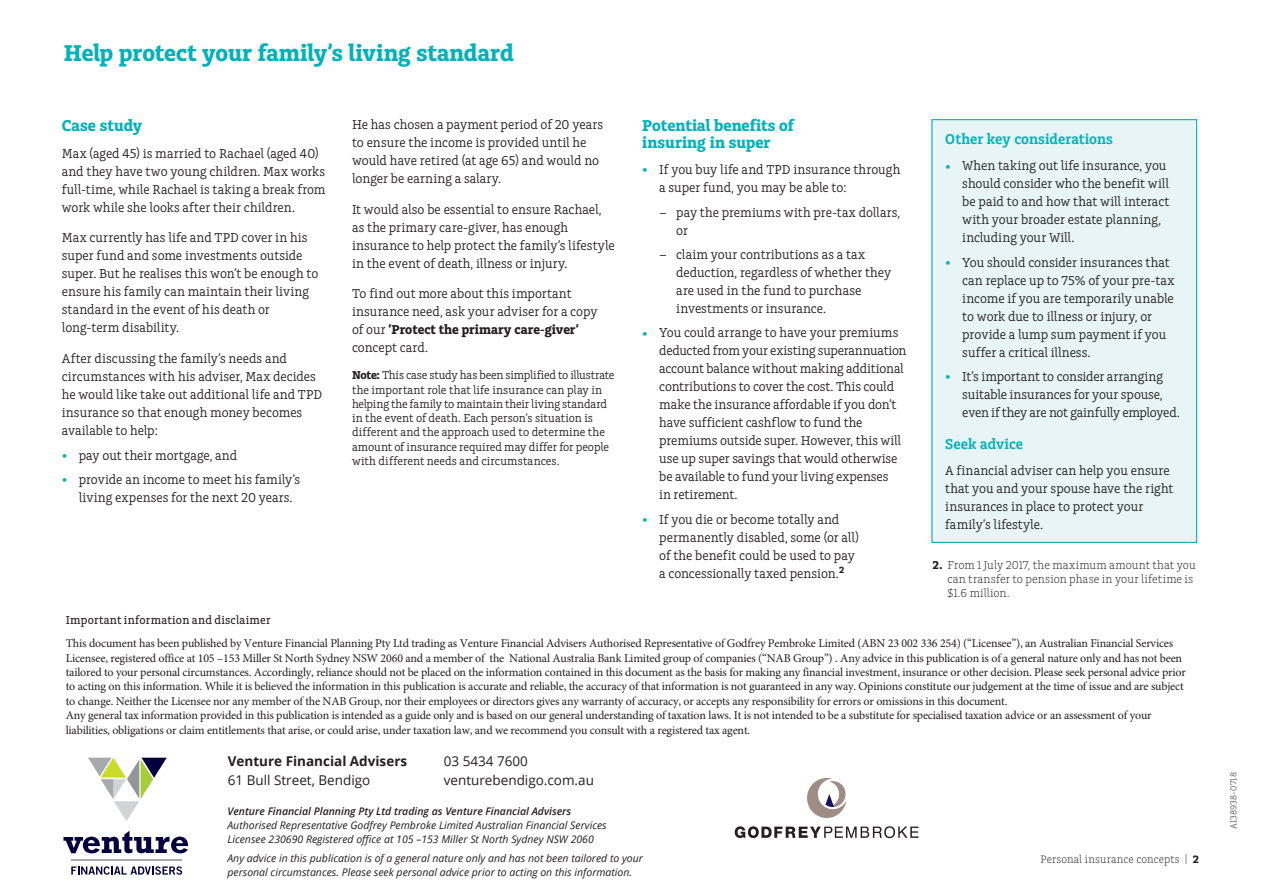
<style>
.page{position:relative;width:1263px;height:893px;background:#fff}
.page>*{position:absolute;margin:0;border:0;box-sizing:border-box;transform-origin:0 0}
.t1{font:700 24px "Charlie Std";letter-spacing:-.005em;color:#00b2b9}
.t2{font:700 16.5px/16.5px "Charlie Std";color:#00b2b9}
.t3{font:600 15px "Charlie Std";color:#00b2b9}
.t4{font:13.5px/18px "Charlie Std";color:#231f20}
.t5{font:13.5px/19.5px "Open Sans";color:#231f20}
.t6{font:700 13.5px "Open Sans";color:#231f20}
.t7{font:12px/14.4px "Minion Pro";letter-spacing:-.015em;color:#231f20}
.t8{font:12px/14.2px "Charlie Std";color:#231f20}
.t9{font:300 12px/14.2px "Charlie Std";letter-spacing:.005em;color:#231f20}
.t10{font:500 12px "Charlie Std";letter-spacing:.02em;color:#231f20}
.t11{font:300 11.25px "Charlie Std";letter-spacing:.005em;color:#231f20}
.t12{font:italic 10.5px/14.2px "Open Sans";color:#231f20}
.t13{font:italic 600 10.5px "Open Sans";color:#231f20}
.t14{font:300 9px "Charlie Std";letter-spacing:.01em;color:#231f20}
.s1{font-size:18px;color:#00b2b9}
.s2{font-weight:700}
</style>
<div class="page">
<div style="left:932px;top:120px;width:265px;height:422px;background:#e7f5f6"></div>
<div style="left:931px;top:119px;width:266px;height:424px;border:1px solid #00b2b9"></div>
<svg style="left:63px;top:831px;width:125px;height:22px"></svg>
<svg style="left:71px;top:866px;width:111px;height:9px"></svg>
<hr style="left:71px;top:859px;width:111px;height:2px;background:#a7a9ac">
<svg style="left:88px;top:758px;width:79px;height:63px"></svg>
<img style="left:734px;top:779px;width:185px;height:60px">
<h1 class="t1" style="left:64px;top:40px;width:452px">Help protect your family’s living standard</h1>
<p class="t2" style="left:62px;top:118px;width:82px">Case study</p>
<p class="t4" style="left:62px;top:144px;width:265px">Max (aged 45) is married to Rachael (aged 40) and they have two young children. Max works full-time, while Rachael is taking a break from work while she looks after their children.</p>
<p class="t4" style="left:62px;top:229px;width:258px">Max currently has life and TPD cover in his super fund and some investments outside super. But he realises this won’t be enough to ensure his family can maintain their living standard in the event of his death or long-term disability.</p>
<p class="t4" style="left:62px;top:350px;width:262px">After discussing the family’s needs and circumstances with his adviser, Max decides he would like take out additional life and TPD insurance so that enough money becomes available to help:</p>
<p class="t4" style="left:62px;top:446px;width:177px"><span class="s1">•</span> pay out their mortgage, and</p>
<p class="t4" style="left:79px;top:471px;width:223px;text-indent:-17px"><span class="s1">•</span> provide an income to meet his family’s living expenses for the next 20 years.</p>
<p class="t4" style="left:352px;top:116px;width:253px">He has chosen a payment period of 20 years to ensure the income is provided until he would have retired (at age 65) and would no longer be earning a salary.</p>
<p class="t4" style="left:352px;top:200px;width:264px">It would also be essential to ensure Rachael, as the primary care-giver, has enough insurance to help protect the family’s lifestyle in the event of death, illness or injury.</p>
<p class="t4" style="left:352px;top:285px;width:247px">To find out more about this important insurance need, ask your adviser for a copy of our <span class="s2">‘Protect the primary care-giver’ </span>concept card.</p>
<p class="t8" style="left:352px;top:368px;width:264px"><span class="s2">Note:</span> This case study has been simplified to illustrate the important role that life insurance can play in helping the family to maintain their living standard in the event of death. Each person’s situation is different and the approach used to determine the amount of insurance required may differ for people with different needs and circumstances.</p>
<p class="t2" style="left:642px;top:118px;width:153px">Potential benefits of insuring in super</p>
<p class="t4" style="left:659px;top:161px;width:243px;text-indent:-17px"><span class="s1">•</span> If you buy life and TPD insurance through a super fund, you may be able to:</p>
<p class="t4" style="left:676px;top:203px;width:225px;text-indent:-17px">– pay the premiums with pre-tax dollars, or</p>
<p class="t4" style="left:676px;top:246px;width:216px;text-indent:-17px">– claim your contributions as a tax deduction, regardless of whether they are used in the fund to purchase investments or insurance.</p>
<p class="t4" style="left:659px;top:324px;width:249px;text-indent:-17px"><span class="s1">•</span> You could arrange to have your premiums deducted from your existing superannuation account balance without making additional contributions to cover the cost. This could make the insurance affordable if you don’t have sufficient cashflow to fund the premiums outside super. However, this will use up super savings that would otherwise be available to fund your living expenses<br>in retirement.</p>
<p class="t4" style="left:659px;top:510px;width:201px;text-indent:-17px"><span class="s1">•</span> If you die or become totally and permanently disabled, some (or all) of the benefit could be used to pay a concessionally taxed pension.<sup>2</sup></p>
<p class="t3" style="left:945px;top:130px;width:169px">Other key considerations</p>
<p class="t4" style="left:962px;top:157px;width:209px;text-indent:-17px"><span class="s1">•</span> When taking out life insurance, you should consider who the benefit will be paid to and how that will interact with your broader estate planning, including your Will.</p>
<p class="t4" style="left:962px;top:253px;width:214px;text-indent:-17px"><span class="s1">•</span> You should consider insurances that can replace up to 75% of your pre-tax income if you are temporarily unable to work due to illness or injury, or provide a lump sum payment if you suffer a critical illness.</p>
<p class="t4" style="left:962px;top:368px;width:219px;text-indent:-17px"><span class="s1">•</span> It’s important to consider arranging suitable insurances for your spouse, even if they are not gainfully employed.</p>
<p class="t3" style="left:945px;top:435px;width:79px">Seek advice</p>
<p class="t4" style="left:945px;top:462px;width:230px">A financial adviser can help you ensure that you and your spouse have the right insurances in place to protect your family’s lifestyle.</p>
<p class="t9" style="left:947px;top:558px;width:250px;text-indent:-15px"><span class="s2">2.</span> From 1 July 2017, the maximum amount that you can transfer to pension phase in your lifetime is $1.6 million.</p>
<p class="t10" style="left:66px;top:614px;width:206px">Important information and disclaimer</p>
<p class="t7" style="left:66px;top:636px;width:1122px">This document has been published by Venture Financial Planning Pty Ltd trading as Venture Financial Advisers Authorised Representative of Godfrey Pembroke Limited (ABN 23 002 336 254) (“Licensee”), an Australian Financial Services Licensee, registered office at 105 –153 Miller St North Sydney NSW 2060 and a member of the National Australia Bank Limited group of companies (“NAB Group”) . Any advice in this publication is of a general nature only and has not been tailored to your personal circumstances. Accordingly, reliance should not be placed on the information contained in this document as the basis for making any financial investment, insurance or other decision. Please seek personal advice prior to acting on this information. While it is believed the information in this publication is accurate and reliable, the accuracy of that information is not guaranteed in any way. Opinions constitute our judgement at the time of issue and are subject to change. Neither the Licensee nor any member of the NAB Group, nor their employees or directors gives any warranty of accuracy, or accepts any responsibility for errors or omissions in this document.<br>Any general tax information provided in this publication is intended as a guide only and is based on our general understanding of taxation laws. It is not intended to be a substitute for specialised taxation advice or an assessment of your liabilities, obligations or claim entitlements that arise, or could arise, under taxation law, and we recommend you consult with a registered tax agent.</p>
<p class="t6" style="left:228px;top:751px;width:181px">Venture Financial Advisers</p>
<p class="t5" style="left:228px;top:770px;width:144px">61 Bull Street, Bendigo</p>
<p class="t5" style="left:444px;top:751px;width:152px">03 5434 7600 venturebendigo.com.au</p>
<p class="t13" style="left:227px;top:804px;width:345px">Venture Financial Planning Pty Ltd trading as Venture Financial Advisers</p>
<p class="t12" style="left:227px;top:818px;width:381px">Authorised Representative Godfrey Pembroke Limited Australian Financial Services<br>Licensee 230690 Registered office at 105 –153 Miller St North Sydney NSW 2060</p>
<p class="t12" style="left:227px;top:850px;width:417px">Any advice in this publication is of a general nature only and has not been tailored to your personal circumstances. Please seek personal advice prior to acting on this information.</p>
<p class="t11" style="left:1040px;top:853px;width:160px">Personal insurance concepts | <span class="s2">2</span></p>
<p class="t14" style="left:1228px;top:829px;width:58px;rotate:-90deg">A138938-0718</p>
</div>
